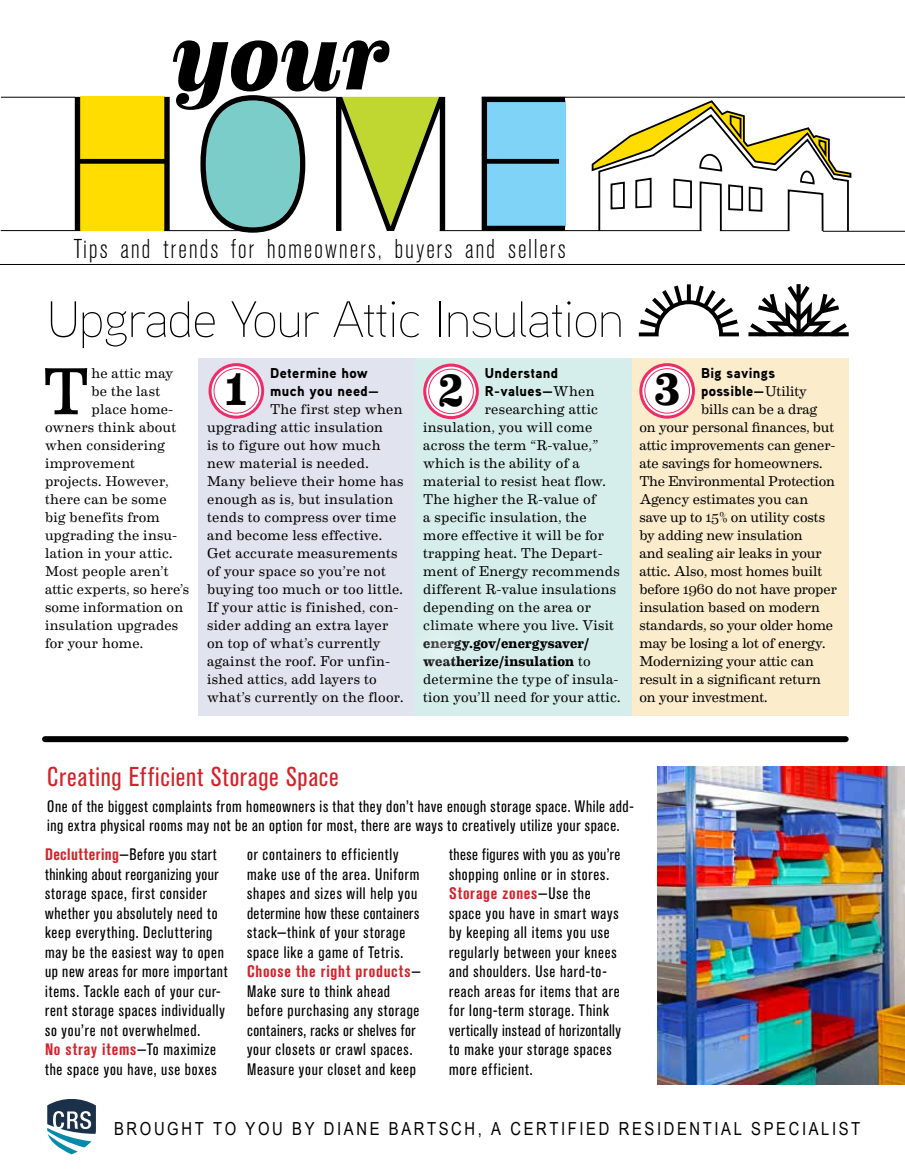
<style>
.page{position:relative;width:905px;height:1175px;background:#fff}
.page>*{position:absolute;margin:0;border:0;box-sizing:border-box;transform-origin:0 0}
.t1{font:italic 700 101.25px "Eames Century Modern";color:#000}
.t2{font:66.45px "Eames Century Modern";color:#000}
.t3{font:100 51px "Aaux Pro";letter-spacing:-.01em;color:#000}
.t4{font:700 45px "Eames Century Modern";color:#000}
.t5{font:300 condensed 27px "Akzidenz Grotesk BQ";letter-spacing:.07em;color:#000}
.t6{font:condensed 27px "Akzidenz Grotesk BQ";letter-spacing:.03em;color:#d2232a}
.t7{font:18px "Arial Narrow";letter-spacing:.145em;color:#000}
.t8{font:condensed 16.5px/19.5px "Akzidenz Grotesk BQ";letter-spacing:.04em;color:#000}
.t9{font:14.25px/18px "Eames Century Modern";letter-spacing:.01em;color:#000}
.t10{font:900 14.25px/18px "Aaux Pro";letter-spacing:.025em;color:#000}
.s1{font-family:"Eames Century Modern";font-weight:400}
.s2{font-weight:700}
.s3{font-weight:700;color:#d2232a}
</style>
<div class="page">
<div style="left:198px;top:358px;width:217px;height:358px;background:#e1e3ee"></div>
<div style="left:415px;top:358px;width:217px;height:358px;background:#d6eeeb"></div>
<div style="left:632px;top:358px;width:216px;height:358px;background:#fbeccc"></div>
<svg style="left:47px;top:1099px;width:49px;height:55px"></svg>
<hr style="left:1px;top:97px;width:74px;height:1px;background:#000">
<svg style="left:75px;top:95px;width:490px;height:138px"></svg>
<svg style="left:590px;top:100px;width:262px;height:132px"></svg>
<hr style="left:720px;top:230px;width:69px;height:1px;background:#000">
<hr style="left:822px;top:231px;width:82px;height:1px;background:#000">
<hr style="left:164px;top:230px;width:90px;height:1px;background:#000">
<hr style="left:1px;top:230px;width:79px;height:1px;background:#000">
<hr style="left:253px;top:97px;width:83px;height:1px;background:#000">
<hr style="left:440px;top:230px;width:261px;height:1px;background:#000">
<hr style="left:481px;top:97px;width:423px;height:1px;background:#000">
<hr style="left:0;top:264px;width:904px;height:1px;background:#000">
<div style="left:413px;top:621px;width:52px;height:53px;background:#daefed;border-radius:50%"></div>
<div style="left:211px;top:366px;width:50px;height:49px;background:#fff;border-radius:50%"></div>
<div style="left:208px;top:363px;width:56px;height:55px;border:3px solid #ee2d68;border-radius:50%"></div>
<div style="left:213px;top:368px;width:46px;height:45px;border:1px solid #ee2d68;border-radius:50%"></div>
<div style="left:426px;top:366px;width:50px;height:50px;background:#fff;border-radius:50%"></div>
<div style="left:423px;top:363px;width:56px;height:56px;border:3px solid #ee2d68;border-radius:50%"></div>
<div style="left:428px;top:368px;width:46px;height:46px;border:1px solid #ee2d68;border-radius:50%"></div>
<div style="left:642px;top:366px;width:50px;height:49px;background:#fff;border-radius:50%"></div>
<div style="left:639px;top:363px;width:56px;height:55px;border:3px solid #ee2d68;border-radius:50%"></div>
<div style="left:644px;top:368px;width:46px;height:45px;border:1px solid #ee2d68;border-radius:50%"></div>
<img style="left:657px;top:766px;width:247px;height:318px">
<div style="left:45px;top:736px;width:800px;height:6px;background:#000"></div>
<svg style="left:638px;top:284px;width:101px;height:52px"></svg>
<svg style="left:748px;top:284px;width:100px;height:52px"></svg>
<h1 class="t1" style="left:171px;top:-22px;width:219px">your</h1>
<h3 class="t5" style="left:74px;top:234px;width:493px">Tips and trends for homeowners, buyers and sellers</h3>
<h3 class="t3" style="left:47px;top:287px;width:578px">Upgrade Your Attic Insulation</h3>
<p class="t10" style="left:270px;top:364px;width:110px">Determine how much you need—</p>
<p class="t9" style="left:207px;top:399px;width:198px;text-indent:63px">The first step when upgrading attic insulation<br>is to figure out how much new material is needed.<br>Many believe their home has enough as is, but insulation tends to compress over time and become less effective.<br>Get accurate measurements of your space so you’re not buying too much or too little.<br>If your attic is finished, con&shy;sider adding an extra layer on top of what’s currently against the roof. For unfin&shy;ished attics, add layers to what’s currently on the floor.</p>
<p class="t10" style="left:701px;top:363px;width:108px">Big savings possible—<span class="s1">Utility</span></p>
<p class="t9" style="left:639px;top:399px;width:199px;text-indent:62px">bills can be a drag on your personal finances, but attic improvements can gener&shy;ate savings for homeowners.<br>The Environmental Protection<br>Agency estimates you can save up to 15% on utility costs by adding new insulation<br>and sealing air leaks in your attic. Also, most homes built before 1960 do not have proper insulation based on modern standards, so your older home may be losing a lot of energy.<br>Modernizing your attic can result in a significant return on your investment.</p>
<h2 class="t2" style="left:42px;top:342px;width:49px">T</h2>
<p class="t9" style="left:91px;top:363px;width:84px">he attic may</p>
<p class="t10" style="left:485px;top:363px;width:111px">Understand<br>R-values—<span class="s1">When</span></p>
<p class="t9" style="left:423px;top:399px;width:198px;text-indent:62px">researching attic insulation, you will come across the term “R-value,” which is the ability of a material to resist heat flow.<br>The higher the R-value of<br>a specific insulation, the more effective it will be for trapping heat. The Depart&shy;ment of Energy recommends different R-value insulations depending on the area or climate where you live. Visit</p>
<p class="t9" style="left:423px;top:633px;width:199px"><span class="s2">energy.gov/energysaver/ weatherize/insulation</span> to determine the type of insula&shy;tion you’ll need for your attic.</p>
<h3 class="t4" style="left:225px;top:356px;width:24px">1</h3>
<h3 class="t4" style="left:438px;top:356px;width:28px">2</h3>
<h3 class="t4" style="left:653px;top:356px;width:28px">3</h3>
<p class="t9" style="left:91px;top:381px;width:70px">be the last</p>
<p class="t9" style="left:91px;top:399px;width:83px">place home-</p>
<p class="t9" style="left:45px;top:417px;width:133px">owners think about</p>
<p class="t9" style="left:45px;top:435px;width:122px">when considering</p>
<p class="t9" style="left:45px;top:453px;width:92px">improvement</p>
<p class="t9" style="left:45px;top:471px;width:125px">projects. However,</p>
<p class="t9" style="left:45px;top:489px;width:123px">there can be some</p>
<p class="t9" style="left:45px;top:507px;width:116px">big benefits from</p>
<p class="t9" style="left:45px;top:525px;width:133px">upgrading the insu-</p>
<p class="t9" style="left:45px;top:543px;width:129px">lation in your attic.</p>
<p class="t9" style="left:45px;top:561px;width:125px">Most people aren’t</p>
<p class="t9" style="left:45px;top:579px;width:145px">attic experts, so here’s</p>
<p class="t9" style="left:45px;top:597px;width:140px">some information on</p>
<p class="t9" style="left:45px;top:615px;width:135px">insulation upgrades</p>
<p class="t9" style="left:45px;top:633px;width:100px">for your home.</p>
<h3 class="t6" style="left:47px;top:761px;width:293px">Creating Efficient Storage Space</h3>
<p class="t8" style="left:47px;top:796px;width:588px">One of the biggest complaints from homeowners is that they don’t have enough storage space. While add&shy;ing extra physical rooms may not be an option for most, there are ways to creatively utilize your space.</p>
<p class="t8" style="left:45px;top:845px;width:184px"><span class="s3">Decluttering</span>—Before you start thinking about reorganizing your storage space, first consider whether you absolutely need to keep everything. Decluttering may be the easiest way to open up new areas for more important items. Tackle each of your cur&shy;rent storage spaces individually so you’re not overwhelmed.<br><span class="s3">No stray items</span>—To maximize the space you have, use boxes</p>
<p class="t8" style="left:247px;top:845px;width:175px">or containers to efficiently make use of the area. Uniform shapes and sizes will help you determine how these containers stack—think of your storage space like a game of Tetris.<br><span class="s3">Choose the right products</span>—<br>Make sure to think ahead before purchasing any storage containers, racks or shelves for your closets or crawl spaces.<br>Measure your closet and keep</p>
<p class="t8" style="left:449px;top:845px;width:173px">these figures with you as you’re shopping online or in stores.<br><span class="s3">Storage zones</span>—Use the space you have in smart ways by keeping all items you use regularly between your knees and shoulders. Use hard-to&shy;reach areas for items that are for long-term storage. Think vertically instead of horizontally to make your storage spaces more efficient.</p>
<p class="t7" style="left:114px;top:1115px;width:747px">BROUGHT TO YOU BY DIANE BARTSCH, A CERTIFIED RESIDENTIAL SPECIALIST</p>
</div>
